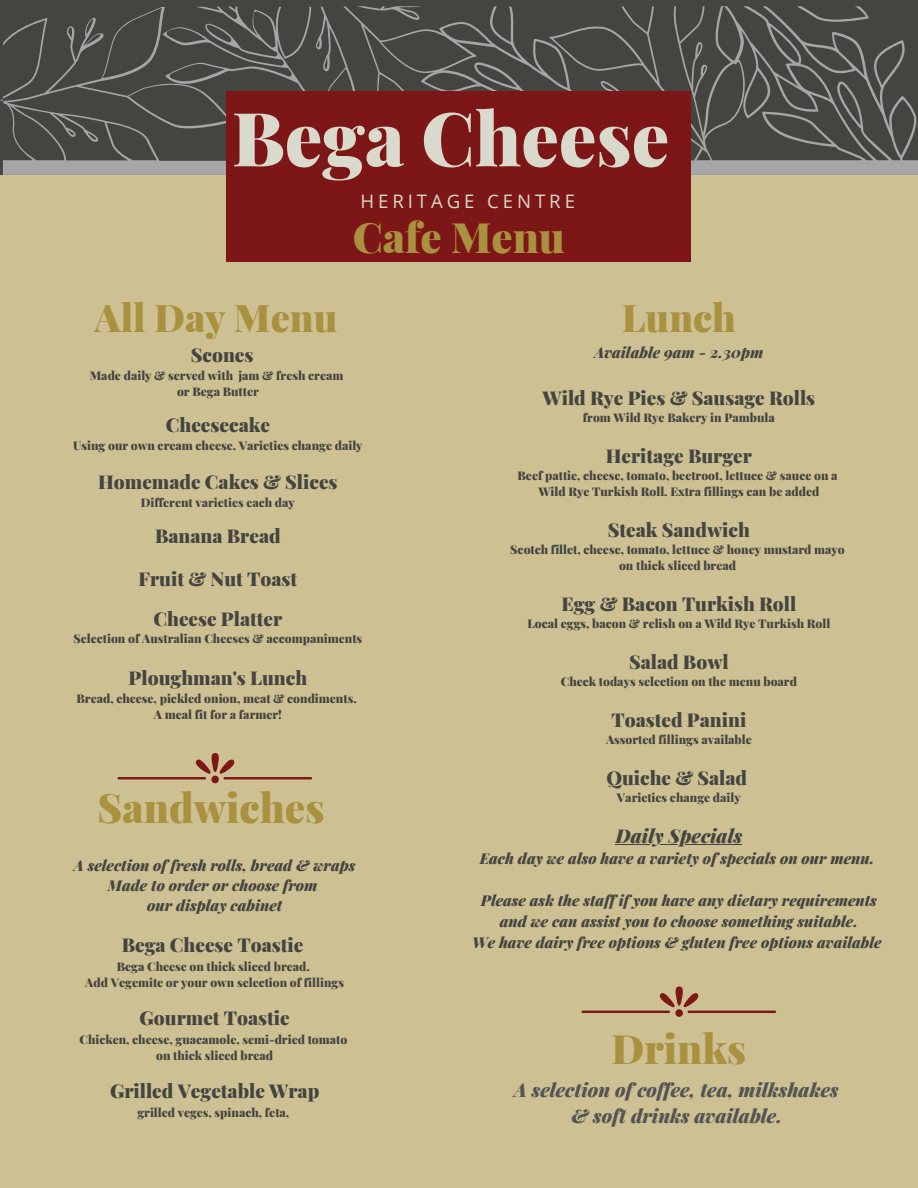
<style>
.page{position:relative;width:918px;height:1188px;background:#cdc092}
.page>*{position:absolute;margin:0;border:0;box-sizing:border-box;transform-origin:0 0}
.t1{font:900 74.7px "Playfair Display";color:#d9d9cc}
.t2{font:900 42px "Playfair Display";color:#a9913f}
.t3{font:900 40.5px "Playfair Display";color:#a9913f}
.t4{font:900 38.1px "Playfair Display";color:#a9913f}
.t5{font:900 19.05px "Playfair Display";color:#444440}
.t6{font:italic 900 19.05px "Playfair Display";color:#545454}
.t7{font:italic 900 19.05px "Playfair Display";color:#444440}
.t8{font:18.6px "Open Sans";letter-spacing:.21em;color:#d9d9cc}
.t9{font:italic 900 15px/21px "Playfair Display";color:#444440;text-align:center}
.t10{font:900 12px "Playfair Display";color:#444440}
</style>
<div class="page">
<div style="left:0;top:0;width:918px;height:175px;background:#444440"></div>
<svg style="left:3px;top:6px;width:915px;height:169px"></svg>
<svg style="left:357px;top:6px;width:64px;height:15px"></svg>
<div style="left:226px;top:92px;width:465px;height:170px;background:#7d1717"></div>
<div style="left:211px;top:776px;width:8px;height:7px;background:#7d1717;border-radius:50%"></div>
<svg style="left:196px;top:753px;width:39px;height:21px"></svg>
<hr style="left:117px;top:777px;width:89px;height:2px;background:#7d1717">
<hr style="left:224px;top:777px;width:88px;height:2px;background:#7d1717">
<hr style="left:616px;top:844px;width:126px;height:1px;background:#444440">
<div style="left:675px;top:1009px;width:8px;height:8px;background:#7d1717;border-radius:50%"></div>
<svg style="left:660px;top:987px;width:39px;height:20px"></svg>
<hr style="left:582px;top:1011px;width:88px;height:2px;background:#7d1717">
<hr style="left:688px;top:1011px;width:88px;height:2px;background:#7d1717">
<p class="t1" style="left:232px;top:86px;width:439px">Bega Cheese</p>
<p class="t2" style="left:353px;top:208px;width:214px">Cafe Menu</p>
<p class="t8" style="left:360px;top:189px;width:216px">HERITAGE CENTRE</p>
<p class="t4" style="left:94px;top:290px;width:245px">All Day Menu</p>
<p class="t5" style="left:191px;top:341px;width:64px">Scones</p>
<p class="t10" style="left:90px;top:367px;width:255px">Made daily &amp; served with jam &amp; fresh cream</p>
<p class="t10" style="left:177px;top:383px;width:83px">or Bega Butter</p>
<p class="t5" style="left:166px;top:412px;width:106px">Cheesecake</p>
<p class="t10" style="left:73px;top:437px;width:291px">Using our own cream cheese. Varieties change daily</p>
<p class="t5" style="left:98px;top:468px;width:241px">Homemade Cakes &amp; Slices</p>
<p class="t10" style="left:141px;top:494px;width:156px">Different varieties each day</p>
<p class="t5" style="left:155px;top:522px;width:127px">Banana Bread</p>
<p class="t5" style="left:139px;top:565px;width:160px">Fruit &amp; Nut Toast</p>
<p class="t5" style="left:154px;top:605px;width:130px">Cheese Platter</p>
<p class="t10" style="left:74px;top:630px;width:290px">Selection of Australian Cheeses &amp; accompaniments</p>
<p class="t5" style="left:129px;top:664px;width:180px">Ploughman's Lunch</p>
<p class="t10" style="left:76px;top:690px;width:282px">Bread, cheese, pickled onion, meat &amp; condiments.</p>
<p class="t10" style="left:154px;top:706px;width:129px">A meal fit for a farmer!</p>
<p class="t3" style="left:97px;top:779px;width:229px">Sandwiches</p>
<p class="t9" style="left:74px;top:854px;width:283px">A selection of fresh rolls, bread &amp; wraps</p>
<p class="t9" style="left:108px;top:875px;width:211px">Made to order or choose from</p>
<p class="t9" style="left:147px;top:895px;width:137px">our display cabinet</p>
<p class="t5" style="left:122px;top:931px;width:183px">Bega Cheese Toastie</p>
<p class="t10" style="left:117px;top:958px;width:195px">Bega Cheese on thick sliced bread.</p>
<p class="t10" style="left:85px;top:974px;width:260px">Add Vegemite or your own selection of fillings</p>
<p class="t5" style="left:140px;top:1005px;width:152px">Gourmet Toastie</p>
<p class="t10" style="left:79px;top:1031px;width:269px">Chicken, cheese, guacamole, semi-dried tomato</p>
<p class="t10" style="left:156px;top:1047px;width:118px">on thick sliced bread</p>
<p class="t5" style="left:110px;top:1078px;width:211px">Grilled Vegetable Wrap</p>
<p class="t10" style="left:137px;top:1104px;width:153px">grilled veges, spinach, feta,</p>
<p class="t4" style="left:622px;top:290px;width:116px">Lunch</p>
<p class="t9" style="left:594px;top:341px;width:171px">Available 9am - 2.30pm</p>
<p class="t5" style="left:543px;top:384px;width:274px">Wild Rye Pies &amp; Sausage Rolls</p>
<p class="t10" style="left:583px;top:409px;width:194px">from Wild Rye Bakery in Pambula</p>
<p class="t5" style="left:606px;top:442px;width:148px">Heritage Burger</p>
<p class="t10" style="left:518px;top:467px;width:322px">Beef pattie, cheese, tomato, beetroot, lettuce &amp; sauce on a</p>
<p class="t10" style="left:538px;top:483px;width:282px">Wild Rye Turkish Roll. Extra fillings can be added</p>
<p class="t5" style="left:608px;top:516px;width:143px">Steak Sandwich</p>
<p class="t10" style="left:510px;top:541px;width:336px">Scotch fillet, cheese, tomato, lettuce &amp; honey mustard mayo</p>
<p class="t10" style="left:619px;top:557px;width:119px">on thick sliced bread</p>
<p class="t5" style="left:561px;top:590px;width:236px">Egg &amp; Bacon Turkish Roll</p>
<p class="t10" style="left:527px;top:615px;width:304px">Local eggs, bacon &amp; relish on a Wild Rye Turkish Roll</p>
<p class="t5" style="left:629px;top:648px;width:101px">Salad Bowl</p>
<p class="t10" style="left:561px;top:673px;width:238px">Check todays selection on the menu board</p>
<p class="t5" style="left:612px;top:706px;width:136px">Toasted Panini</p>
<p class="t10" style="left:606px;top:731px;width:147px">Assorted fillings available</p>
<p class="t5" style="left:606px;top:764px;width:142px">Quiche &amp; Salad</p>
<p class="t10" style="left:617px;top:789px;width:125px">Varieties change daily</p>
<p class="t7" style="left:616px;top:822px;width:128px">Daily Specials</p>
<p class="t9" style="left:480px;top:847px;width:396px">Each day we also have a variety of specials on our menu.</p>
<p class="t9" style="left:481px;top:889px;width:398px">Please ask the staff if you have any dietary requirements and we can assist you to choose something suitable.</p>
<p class="t9" style="left:472px;top:931px;width:411px">We have dairy free options &amp; gluten free options available</p>
<p class="t3" style="left:612px;top:1020px;width:136px">Drinks</p>
<p class="t6" style="left:514px;top:1076px;width:326px">A selection of coffee, tea, milkshakes</p>
<p class="t6" style="left:571px;top:1102px;width:212px">&amp; soft drinks available.</p>
</div>
